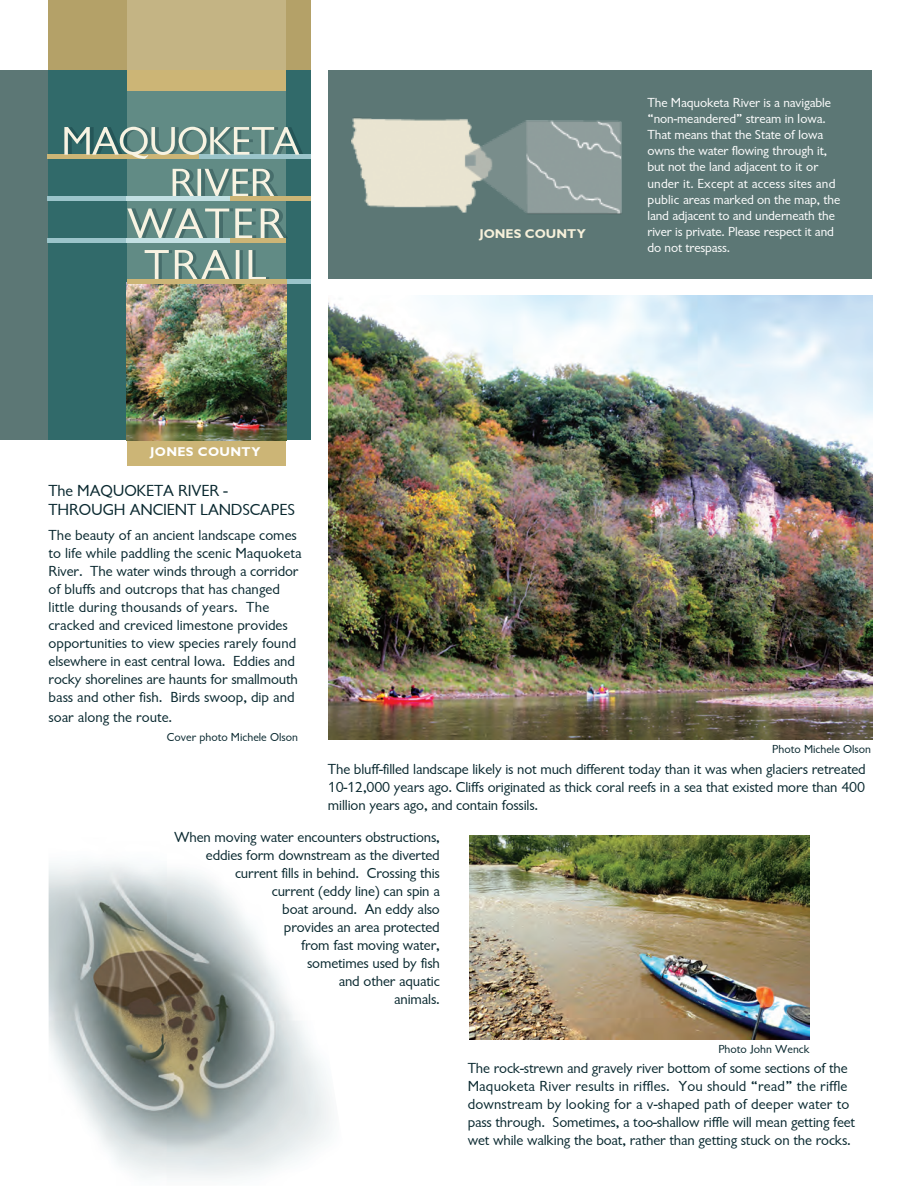
<style>
.page{position:relative;width:918px;height:1188px;background:#fff}
.page>*{position:absolute;margin:0;border:0;box-sizing:border-box;transform-origin:0 0}
.t1{font:16.5px "Garrison Sans";letter-spacing:-.01em;color:#09282f}
.t2{font:15px/18px "Garrison Sans";letter-spacing:-.01em;color:#09282f}
.t3{font:15px "Garrison Sans";letter-spacing:.01em;color:#09282f}
.t4{font:13.5px/16.2px "Garrison Sans";letter-spacing:-.01em;color:#fff}
.t5{font:12.75px "Garrison Sans BOLD";color:#f6f0da}
.t6{font:12.75px "Garrison Sans BOLD";letter-spacing:.025em;color:#fff}
.t7{font:12px "Garrison Sans";color:#09282f}
</style>
<div class="page">
<img style="left:49px;top:862px;width:282px;height:316px">
<div style="left:328px;top:70px;width:544px;height:209px;background:#5c7775"></div>
<div style="left:48px;top:0;width:262px;height:71px;background:#b4a168"></div>
<div style="left:127px;top:0;width:159px;height:73px;background:#c4b484"></div>
<div style="left:0;top:71px;width:55px;height:369px;background:#5c7775"></div>
<img style="left:352px;top:118px;width:270px;height:96px">
<img style="left:329px;top:295px;width:543px;height:444px">
<img style="left:469px;top:835px;width:340px;height:204px">
<div style="left:127px;top:439px;width:159px;height:27px;background:#ccb576"></div>
<div style="left:48px;top:71px;width:262px;height:369px;background:#316a6a"></div>
<div style="left:48px;top:196px;width:182px;height:5px;background:#9bc4ca"></div>
<div style="left:127px;top:71px;width:159px;height:213px;background:#618b85"></div>
<div style="left:127px;top:70px;width:159px;height:21px;background:#ccb576"></div>
<svg style="left:173px;top:169px;width:105px;height:27px"></svg>
<hr style="left:144px;top:155px;width:166px;height:4px;background:#9bc4ca">
<hr style="left:48px;top:155px;width:152px;height:4px;background:#ccb576">
<svg style="left:127px;top:208px;width:160px;height:30px"></svg>
<svg style="left:145px;top:250px;width:124px;height:30px"></svg>
<hr style="left:126px;top:238px;width:160px;height:4px;background:#ccb576">
<hr style="left:144px;top:280px;width:166px;height:4px;background:#9bc4ca">
<hr style="left:48px;top:238px;width:182px;height:4px;background:#9bc4ca">
<svg style="left:64px;top:127px;width:239px;height:32px"></svg>
<hr style="left:127px;top:238px;width:103px;height:4px;background:#c3e0e3">
<div style="left:200px;top:196px;width:110px;height:5px;background:#ccb576"></div>
<div style="left:127px;top:196px;width:103px;height:5px;background:#c3e0e3"></div>
<img style="left:127px;top:284px;width:159px;height:156px">
<hr style="left:127px;top:280px;width:159px;height:4px;background:#ccb576">
<p class="t5" style="left:479px;top:227px;width:108px">JONES COUNTY</p>
<p class="t4" style="left:647px;top:94px;width:194px">The Maquoketa River is a navigable “non-meandered” stream in Iowa.<br>That means that the State of Iowa owns the water flowing through it, but not the land adjacent to it or under it. Except at access sites and public areas marked on the map, the land adjacent to and underneath the river is private. Please respect it and</p>
<p class="t4" style="left:647px;top:240px;width:84px">do not trespass.</p>
<p class="t6" style="left:150px;top:444px;width:112px">JONES COUNTY</p>
<p class="t1" style="left:49px;top:481px;width:181px">The MAQUOKETA RIVER -</p>
<p class="t1" style="left:49px;top:501px;width:248px">THROUGH ANCIENT LANDSCAPES</p>
<p class="t2" style="left:49px;top:526px;width:255px">The beauty of an ancient landscape comes to life while paddling the scenic Maquoketa River. The water winds through a corridor of bluffs and outcrops that has changed little during thousands of years. The cracked and creviced limestone provides opportunities to view species rarely found elsewhere in east central Iowa. Eddies and rocky shorelines are haunts for smallmouth bass and other fish. Birds swoop, dip and</p>
<p class="t2" style="left:49px;top:708px;width:125px">soar along the route.</p>
<p class="t7" style="left:167px;top:731px;width:132px">Cover photo Michele Olson</p>
<p class="t7" style="left:772px;top:743px;width:100px">Photo Michele Olson</p>
<p class="t2" style="left:328px;top:761px;width:539px;text-align:justify">The bluff-filled landscape likely is not much different today than it was when glaciers retreated 10-12,000 years ago. Cliffs originated as thick coral reefs in a sea that existed more than 400 million years ago, and contain fossils.</p>
<p class="t2" style="left:174px;top:829px;width:267px">When moving water encounters obstructions,</p>
<p class="t2" style="left:206px;top:847px;width:235px">eddies form downstream as the diverted</p>
<p class="t2" style="left:235px;top:865px;width:206px">current fills in behind. Crossing this</p>
<p class="t2" style="left:272px;top:883px;width:170px">current (eddy line) can spin a</p>
<p class="t2" style="left:282px;top:901px;width:159px">boat around. An eddy also</p>
<p class="t2" style="left:284px;top:919px;width:157px">provides an area protected</p>
<p class="t2" style="left:301px;top:937px;width:140px">from fast moving water,</p>
<p class="t2" style="left:307px;top:955px;width:134px">sometimes used by fish</p>
<p class="t2" style="left:339px;top:973px;width:103px">and other aquatic</p>
<p class="t2" style="left:394px;top:991px;width:47px">animals.</p>
<p class="t7" style="left:718px;top:1043px;width:93px">Photo John Wenck</p>
<p class="t2" style="left:468px;top:1059px;width:382px">The rock-strewn and gravely river bottom of some sections of the</p>
<p class="t3" style="left:468px;top:1078px;width:381px">Maquoketa River results in riffles. You should “read” the riffle</p>
<p class="t3" style="left:468px;top:1096px;width:383px">downstream by looking for a v-shaped path of deeper water to</p>
<p class="t2" style="left:468px;top:1113px;width:389px">pass through. Sometimes, a too-shallow riffle will mean getting feet</p>
<p class="t2" style="left:468px;top:1131px;width:385px">wet while walking the boat, rather than getting stuck on the rocks.</p>
</div>
